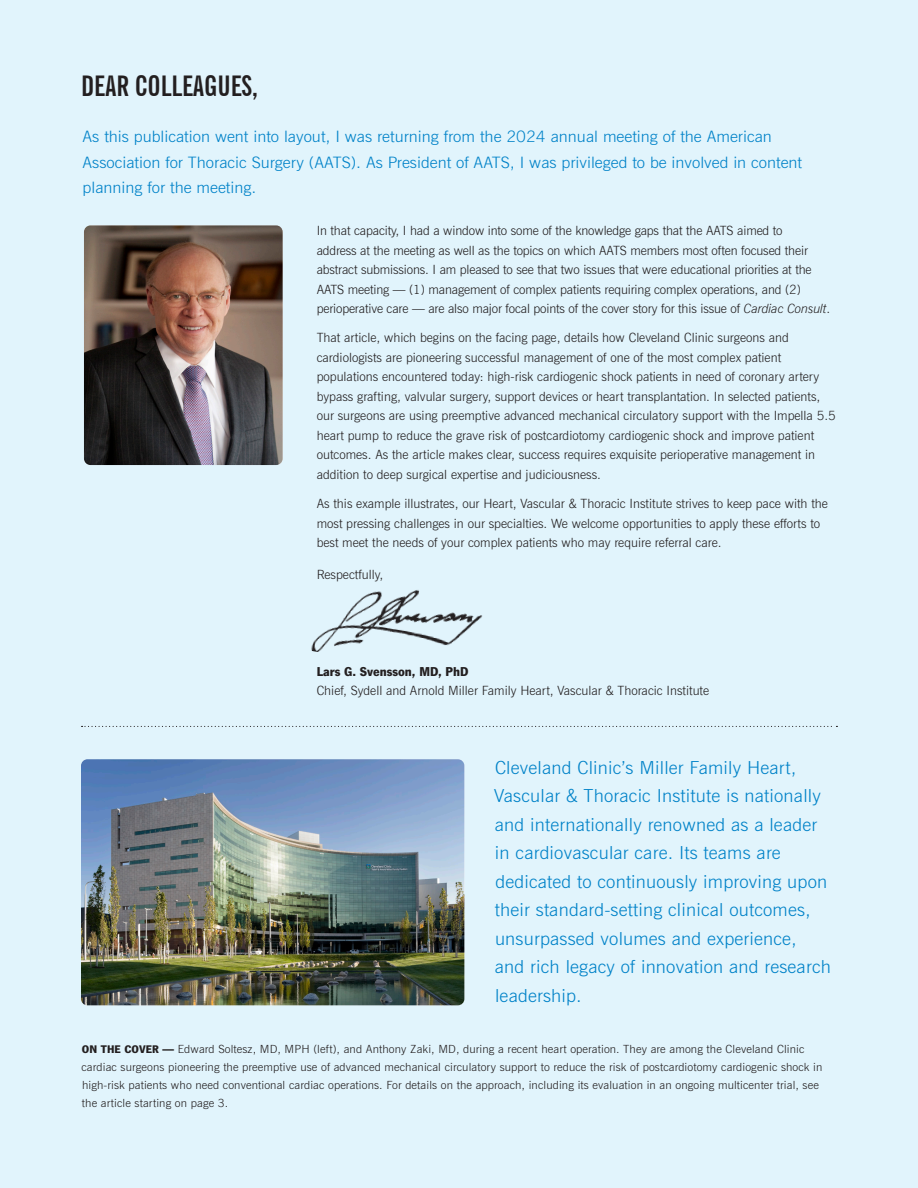
<style>
.page{position:relative;width:918px;height:1188px;background:#e1f4fc}
.page>*{position:absolute;margin:0;border:0;box-sizing:border-box;transform-origin:0 0}
.t1{font:700 extra-condensed 28.5px "News Gothic BT";color:#231f20}
.t2{font:300 18px/28.5px "News Gothic BT";letter-spacing:.01em;color:#0082c8}
.t3{font:300 15.75px/25.5px "News Gothic BT";color:#0082c8;scale:1.05 1}
.t4{font:900 13.2px "News Gothic LT Std";color:#231f20}
.t5{font:300 12.75px/19.5px "News Gothic BT";color:#231f20}
.t6{font:300 11.25px/18px "News Gothic BT";letter-spacing:.01em;color:#231f20}
.s1{font-style:italic}
.s2{font-family:"News Gothic LT Std";font-weight:900}
</style>
<div class="page">
<img style="left:84px;top:225px;width:199px;height:240px">
<img style="left:81px;top:759px;width:383px;height:246px">
<svg style="left:82px;top:726px;width:755px;height:1px"></svg>
<img style="left:311px;top:590px;width:172px;height:62px">
<p class="t1" style="left:81px;top:68px;width:179px">DEAR COLLEAGUES,</p>
<p class="t3" style="left:83px;top:124px;width:687px">As this publication went into layout, I was returning from the 2024 annual meeting of the American<br>Association for Thoracic Surgery (AATS). As President of AATS, I was privileged to be involved in content planning for the meeting.</p>
<p class="t5" style="left:317px;top:221px;width:515px">In that capacity, I had a window into some of the knowledge gaps that the AATS aimed to<br>address at the meeting as well as the topics on which AATS members most often focused their abstract submissions. I am pleased to see that two issues that were educational priorities at the AATS meeting — (1) management of complex patients requiring complex operations, and (2) perioperative care — are also major focal points of the cover story for this issue of <span class="s1">Cardiac Consult</span>.</p>
<p class="t5" style="left:317px;top:328px;width:520px">That article, which begins on the facing page, details how Cleveland Clinic surgeons and cardiologists are pioneering successful management of one of the most complex patient populations encountered today: high-risk cardiogenic shock patients in need of coronary artery bypass grafting, valvular surgery, support devices or heart transplantation. In selected patients, our surgeons are using preemptive advanced mechanical circulatory support with the Impella 5.5 heart pump to reduce the grave risk of postcardiotomy cardiogenic shock and improve patient outcomes. As the article makes clear, success requires exquisite perioperative management in addition to deep surgical expertise and judiciousness.</p>
<p class="t5" style="left:317px;top:494px;width:513px">As this example illustrates, our Heart, Vascular &amp; Thoracic Institute strives to keep pace with the most pressing challenges in our specialties. We welcome opportunities to apply these efforts to best meet the needs of your complex patients who may require referral care.</p>
<p class="t5" style="left:317px;top:565px;width:68px">Respectfully,</p>
<p class="t4" style="left:317px;top:664px;width:154px">Lars G. Svensson, MD, PhD</p>
<p class="t5" style="left:317px;top:681px;width:394px">Chief, Sydell and Arnold Miller Family Heart, Vascular &amp; Thoracic Institute</p>
<p class="t2" style="left:494px;top:753px;width:338px">Cleveland Clinic’s Miller Family Heart, Vascular &amp; Thoracic Institute is nationally and internationally renowned as a leader in cardiovascular care. Its teams are dedicated to continuously improving upon their standard-setting clinical outcomes, unsurpassed volumes and experience,<br>and rich legacy of innovation and research leadership.</p>
<p class="t6" style="left:82px;top:1039px;width:743px"><span class="s2">ON THE COVER —</span> Edward Soltesz, MD, MPH (left), and Anthony Zaki, MD, during a recent heart operation. They are among the Cleveland Clinic cardiac surgeons pioneering the preemptive use of advanced mechanical circulatory support to reduce the risk of postcardiotomy cardiogenic shock in high-risk patients who need conventional cardiac operations. For details on the approach, including its evaluation in an ongoing multicenter trial, see the article starting on page 3.</p>
</div>
